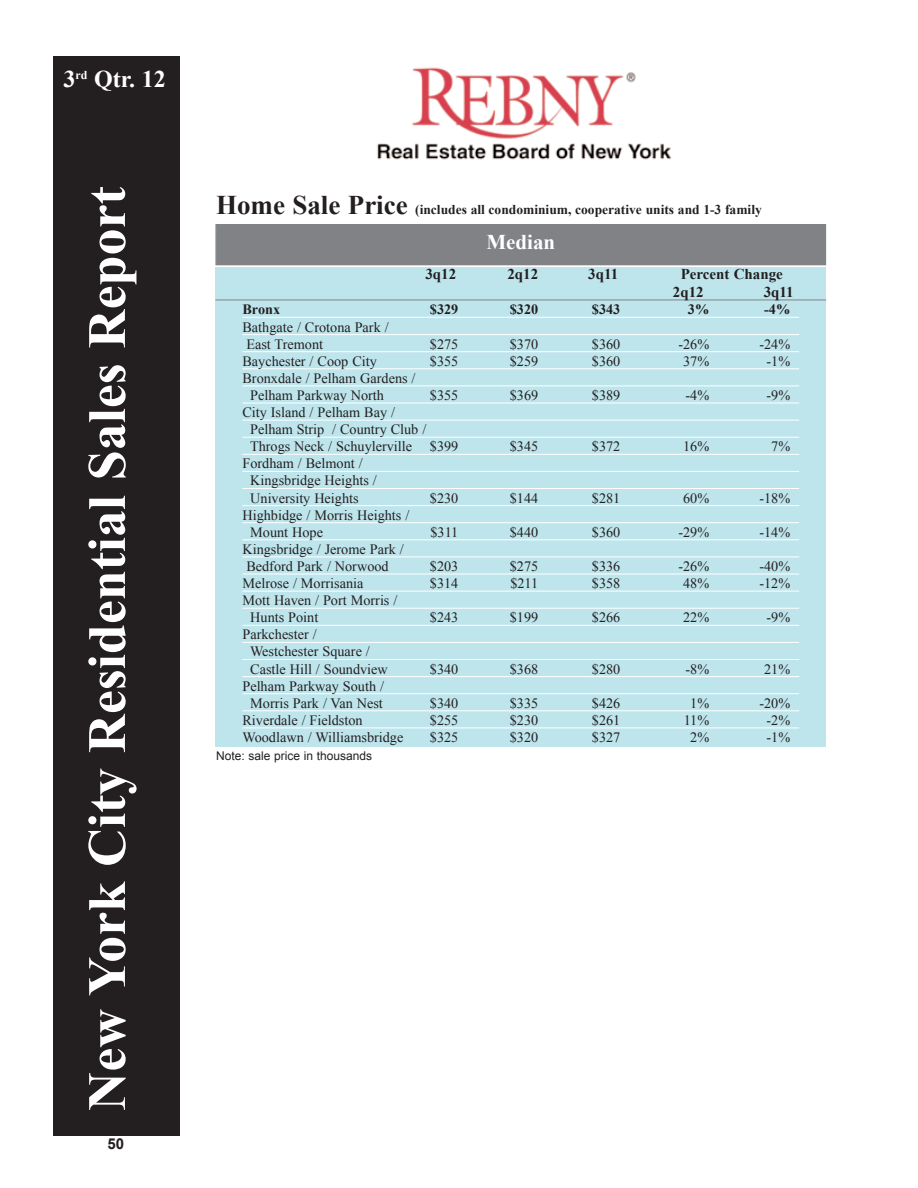
<style>
.page{position:relative;width:918px;height:1188px;background:#fff}
.page>*{position:absolute;margin:0;border:0;box-sizing:border-box;transform-origin:0 0}
.t1{font:700 54px "Times New Roman";color:#fff}
.t2{font:700 24px "Times New Roman";color:#fff}
.t3{font:700 21px "Times New Roman";color:#fff}
.t4{font:700 15px/17.7px "Times New Roman";color:#231f20}
.t5{font:700 15px "Arial";color:#231f20}
.t6{font:14.25px/17.1px "Times New Roman";color:#231f20}
.t7{font:700 14.25px "Times New Roman";color:#231f20}
.t8{font:700 13.5px "Times New Roman";color:#231f20}
.t9{font:12px "Arial";color:#231f20}
.s1{font-size:27px}
</style>
<div class="page">
<div style="left:53px;top:56px;width:127px;height:1080px;background:#231f20"></div>
<div style="left:215px;top:267px;width:611px;height:480px;background:#bee5ec"></div>
<hr style="left:215px;top:300px;width:611px;height:1px;background:#808285">
<hr style="left:242px;top:317px;width:557px;height:1px;background:#fff">
<hr style="left:242px;top:334px;width:557px;height:1px;background:#fff">
<hr style="left:242px;top:351px;width:557px;height:1px;background:#fff">
<hr style="left:242px;top:369px;width:557px;height:1px;background:#fff">
<hr style="left:242px;top:386px;width:557px;height:1px;background:#fff">
<hr style="left:242px;top:403px;width:557px;height:1px;background:#fff">
<hr style="left:242px;top:420px;width:557px;height:1px;background:#fff">
<hr style="left:242px;top:437px;width:557px;height:1px;background:#fff">
<hr style="left:242px;top:454px;width:557px;height:1px;background:#fff">
<hr style="left:242px;top:471px;width:557px;height:1px;background:#fff">
<hr style="left:242px;top:488px;width:557px;height:1px;background:#fff">
<hr style="left:242px;top:505px;width:557px;height:1px;background:#fff">
<hr style="left:242px;top:522px;width:557px;height:1px;background:#fff">
<hr style="left:242px;top:540px;width:557px;height:1px;background:#fff">
<hr style="left:242px;top:557px;width:557px;height:1px;background:#fff">
<hr style="left:242px;top:574px;width:557px;height:1px;background:#fff">
<hr style="left:242px;top:591px;width:557px;height:1px;background:#fff">
<hr style="left:242px;top:608px;width:557px;height:1px;background:#fff">
<hr style="left:242px;top:625px;width:557px;height:1px;background:#fff">
<hr style="left:242px;top:642px;width:557px;height:1px;background:#fff">
<hr style="left:242px;top:659px;width:557px;height:1px;background:#fff">
<hr style="left:242px;top:676px;width:557px;height:1px;background:#fff">
<hr style="left:242px;top:693px;width:557px;height:1px;background:#fff">
<hr style="left:242px;top:711px;width:557px;height:1px;background:#fff">
<hr style="left:242px;top:728px;width:557px;height:1px;background:#fff">
<div style="left:217px;top:225px;width:608px;height:39px;background:#808285"></div>
<div style="left:215px;top:224px;width:611px;height:41px;border:2px solid #808285"></div>
<img style="left:377px;top:67px;width:294px;height:93px">
<h2 class="t2" style="left:64px;top:66px;width:104px">3<sup>rd</sup> Qtr. 12</h2>
<h1 class="t1" style="left:77px;top:1111px;width:926px;rotate:-90deg">New York City Residential Sales Report</h1>
<p class="t5" style="left:108px;top:1136px;width:18px">50</p>
<p class="t8" style="left:216px;top:202px;width:547px"><span class="s1">Home Sale Price</span> (includes all condominium, cooperative units and 1-3 family</p>
<h3 class="t3" style="left:486px;top:231px;width:70px">Median</h3>
<p class="t4" style="left:425px;top:265px;width:32px">3q12</p>
<p class="t4" style="left:507px;top:265px;width:32px">2q12</p>
<p class="t4" style="left:588px;top:265px;width:32px">3q11</p>
<p class="t4" style="left:673px;top:265px;width:112px;text-indent:8px">Percent Change<br>2q12</p>
<p class="t4" style="left:764px;top:283px;width:32px">3q11</p>
<p class="t7" style="left:242px;top:302px;width:39px">Bronx</p>
<p class="t7" style="left:430px;top:302px;width:30px">$329</p>
<p class="t7" style="left:510px;top:302px;width:30px">$320</p>
<p class="t7" style="left:592px;top:302px;width:30px">$343</p>
<p class="t7" style="left:688px;top:302px;width:23px">3%</p>
<p class="t7" style="left:764px;top:302px;width:28px">-4%</p>
<p class="t6" style="left:242px;top:318px;width:148px">Bathgate / Crotona Park /<br>East Tremont</p>
<p class="t6" style="left:430px;top:335px;width:30px">$275</p>
<p class="t6" style="left:510px;top:335px;width:30px">$370</p>
<p class="t6" style="left:592px;top:335px;width:30px">$360</p>
<p class="t6" style="left:678px;top:335px;width:32px">-26%</p>
<p class="t6" style="left:759px;top:335px;width:32px">-24%</p>
<p class="t6" style="left:242px;top:352px;width:136px">Baychester / Coop City</p>
<p class="t6" style="left:430px;top:352px;width:30px">$355</p>
<p class="t6" style="left:510px;top:352px;width:30px">$259</p>
<p class="t6" style="left:592px;top:352px;width:30px">$360</p>
<p class="t6" style="left:683px;top:352px;width:28px">37%</p>
<p class="t6" style="left:767px;top:352px;width:25px">-1%</p>
<p class="t6" style="left:250px;top:369px;width:167px;text-indent:-8px">Bronxdale / Pelham Gardens /<br>Pelham Parkway North</p>
<p class="t6" style="left:430px;top:387px;width:30px">$355</p>
<p class="t6" style="left:510px;top:387px;width:30px">$369</p>
<p class="t6" style="left:592px;top:387px;width:30px">$389</p>
<p class="t6" style="left:686px;top:387px;width:25px">-4%</p>
<p class="t6" style="left:767px;top:387px;width:25px">-9%</p>
<p class="t6" style="left:250px;top:404px;width:210px;text-indent:-8px">City Island / Pelham Bay /<br>Pelham Strip / Country Club /<br>Throgs Neck / Schuylerville $399</p>
<p class="t6" style="left:510px;top:438px;width:30px">$345</p>
<p class="t6" style="left:592px;top:438px;width:30px">$372</p>
<p class="t6" style="left:683px;top:438px;width:28px">16%</p>
<p class="t6" style="left:771px;top:438px;width:20px">7%</p>
<p class="t6" style="left:250px;top:455px;width:128px;text-indent:-8px">Fordham / Belmont /<br>Kingsbridge Heights /<br>University Heights</p>
<p class="t6" style="left:250px;top:506px;width:161px;text-indent:-8px">Highbidge / Morris Heights /<br>Mount Hope</p>
<p class="t6" style="left:242px;top:540px;width:163px">Kingsbridge / Jerome Park /<br>Bedford Park / Norwood</p>
<p class="t6" style="left:430px;top:489px;width:30px">$230</p>
<p class="t6" style="left:510px;top:489px;width:30px">$144</p>
<p class="t6" style="left:592px;top:489px;width:30px">$281</p>
<p class="t6" style="left:683px;top:489px;width:28px">60%</p>
<p class="t6" style="left:759px;top:489px;width:32px">-18%</p>
<p class="t6" style="left:430px;top:523px;width:29px">$311</p>
<p class="t6" style="left:510px;top:523px;width:30px">$440</p>
<p class="t6" style="left:592px;top:523px;width:30px">$360</p>
<p class="t6" style="left:678px;top:523px;width:32px">-29%</p>
<p class="t6" style="left:759px;top:523px;width:32px">-14%</p>
<p class="t6" style="left:430px;top:558px;width:30px">$203</p>
<p class="t6" style="left:510px;top:558px;width:30px">$275</p>
<p class="t6" style="left:592px;top:558px;width:30px">$336</p>
<p class="t6" style="left:678px;top:558px;width:32px">-26%</p>
<p class="t6" style="left:759px;top:558px;width:32px">-40%</p>
<p class="t6" style="left:242px;top:575px;width:123px">Melrose / Morrisania</p>
<p class="t6" style="left:430px;top:575px;width:30px">$314</p>
<p class="t6" style="left:510px;top:575px;width:29px">$211</p>
<p class="t6" style="left:592px;top:575px;width:30px">$358</p>
<p class="t6" style="left:683px;top:575px;width:28px">48%</p>
<p class="t6" style="left:759px;top:575px;width:32px">-12%</p>
<p class="t6" style="left:250px;top:592px;width:149px;text-indent:-8px">Mott Haven / Port Morris /<br>Hunts Point</p>
<p class="t6" style="left:430px;top:609px;width:30px">$243</p>
<p class="t6" style="left:510px;top:609px;width:30px">$199</p>
<p class="t6" style="left:592px;top:609px;width:30px">$266</p>
<p class="t6" style="left:683px;top:609px;width:28px">22%</p>
<p class="t6" style="left:767px;top:609px;width:25px">-9%</p>
<p class="t6" style="left:250px;top:626px;width:139px;text-indent:-8px">Parkchester /<br>Westchester Square /<br>Castle Hill / Soundview</p>
<p class="t6" style="left:242px;top:677px;width:143px;text-align:center">Pelham Parkway South /<br>Morris Park / Van Nest</p>
<p class="t6" style="left:430px;top:660px;width:30px">$340</p>
<p class="t6" style="left:510px;top:660px;width:30px">$368</p>
<p class="t6" style="left:592px;top:660px;width:30px">$280</p>
<p class="t6" style="left:686px;top:660px;width:25px">-8%</p>
<p class="t6" style="left:764px;top:660px;width:28px">21%</p>
<p class="t6" style="left:430px;top:694px;width:30px">$340</p>
<p class="t6" style="left:510px;top:694px;width:30px">$335</p>
<p class="t6" style="left:592px;top:694px;width:30px">$426</p>
<p class="t6" style="left:690px;top:694px;width:20px">1%</p>
<p class="t6" style="left:759px;top:694px;width:32px">-20%</p>
<p class="t6" style="left:242px;top:711px;width:122px">Riverdale / Fieldston</p>
<p class="t6" style="left:430px;top:711px;width:30px">$255</p>
<p class="t6" style="left:510px;top:711px;width:30px">$230</p>
<p class="t6" style="left:592px;top:711px;width:30px">$261</p>
<p class="t6" style="left:684px;top:711px;width:27px">11%</p>
<p class="t6" style="left:767px;top:711px;width:25px">-2%</p>
<p class="t6" style="left:242px;top:729px;width:162px">Woodlawn / Williamsbridge</p>
<p class="t6" style="left:430px;top:729px;width:30px">$325</p>
<p class="t6" style="left:510px;top:729px;width:30px">$320</p>
<p class="t6" style="left:592px;top:729px;width:30px">$327</p>
<p class="t6" style="left:690px;top:729px;width:20px">2%</p>
<p class="t6" style="left:767px;top:729px;width:25px">-1%</p>
<p class="t9" style="left:216px;top:749px;width:158px">Note: sale price in thousands</p>
</div>
